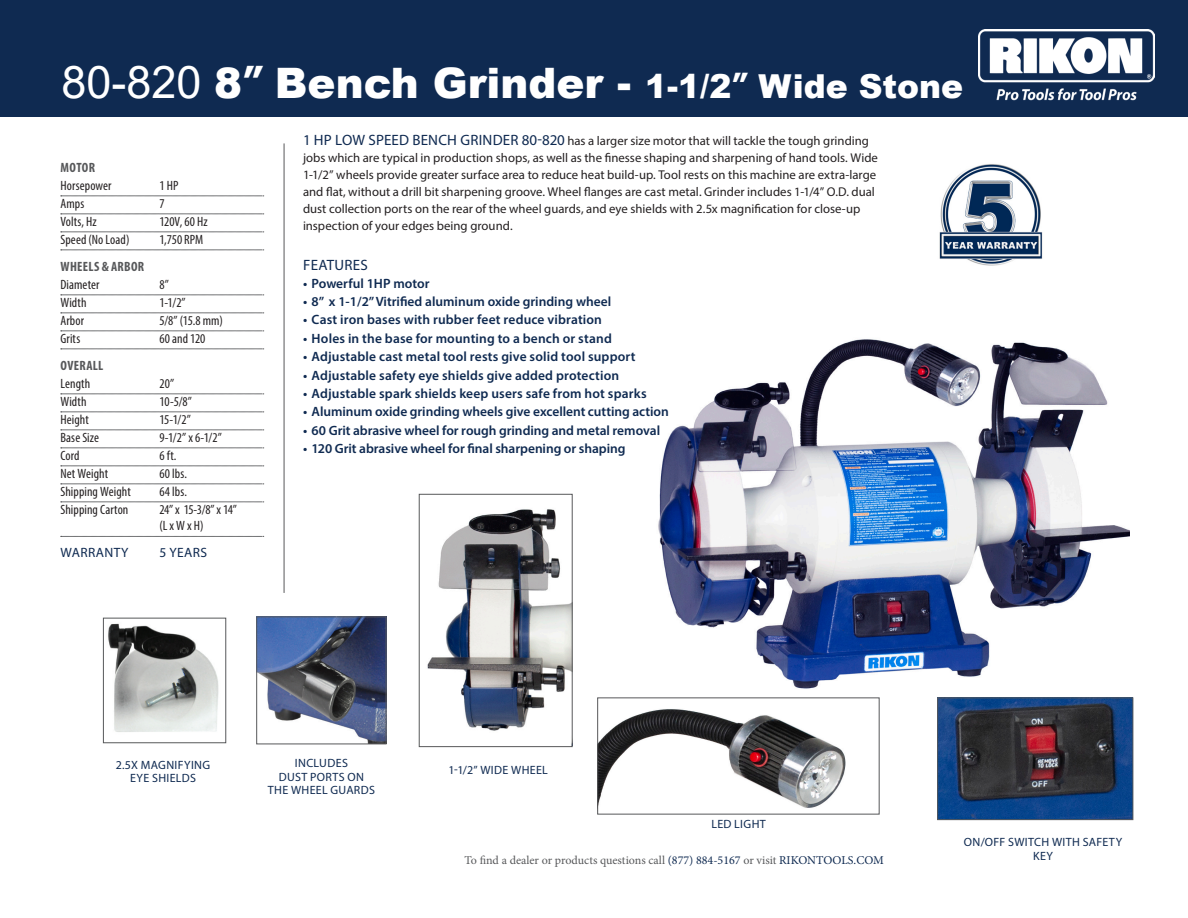
<style>
.page{position:relative;width:1188px;height:918px;background:#fff}
.page>*{position:absolute;margin:0;border:0;box-sizing:border-box;transform-origin:0 0}
.t1{font:900 42px "Arial";color:#fff}
.HDR_-_Bld_Blue{font:15px "Myriad Pro";letter-spacing:.02em;color:#0f2a51}
.t2{font:600 13.5px "Myriad Pro";letter-spacing:.005em;color:#0f2a51}
.CHART_TXT_-_Black{font:condensed 13.5px "Myriad Pro";letter-spacing:.005em;color:#231f20}
.CHART_TXT_-_Black-2{font:13.5px "Myriad Pro";letter-spacing:.03em;color:#0f2a51}
.CHART_HD_-_Grey{font:700 condensed 13.5px "Myriad Pro";letter-spacing:.025em;color:#57585a}
.CHART_TXT_-_Black-3{font:700 condensed 13.5px "Myriad Pro";letter-spacing:.025em;color:#57585a}
.TXT_-_REG_K{font:12.75px/16.8px "Myriad Pro";color:#231f20}
.Captions_-_Blue{font:12px/13.5px "Myriad Pro";letter-spacing:.03em;color:#0f2a51;text-align:center}
.t3{font:12px "Minion Pro";color:#57585a}
.s1{font-weight:400;font-size:45px}
.s2{font-family:"Tahoma";font-weight:700}
.s3{font-size:33px}
.s4{font-family:"Tahoma";font-weight:700;font-size:33px}
.s5{font-size:15px;color:#0f2a51}
.s6{color:#0f2a51}
</style>
<div class="page">
<img style="left:658px;top:339px;width:471px;height:350px">
<div style="left:0;top:0;width:1188px;height:116px;background:#0f2a51"></div>
<img style="left:978px;top:29px;width:177px;height:72px">
<hr style="left:284px;top:143px;width:1px;height:450px;background:#57585a">
<img style="left:427px;top:509px;width:143px;height:222px">
<div style="left:419px;top:494px;width:153px;height:253px;border:1px solid #57585a"></div>
<img style="left:939px;top:164px;width:104px;height:102px">
<img style="left:599px;top:709px;width:247px;height:99px">
<img style="left:939px;top:700px;width:192px;height:118px">
<div style="left:937px;top:698px;width:196px;height:122px;border:1px solid #57585a"></div>
<svg style="left:61px;top:196px;width:203px;height:1px"></svg>
<svg style="left:61px;top:214px;width:203px;height:1px"></svg>
<svg style="left:61px;top:232px;width:203px;height:1px"></svg>
<svg style="left:61px;top:250px;width:203px;height:1px"></svg>
<svg style="left:61px;top:295px;width:203px;height:1px"></svg>
<svg style="left:61px;top:313px;width:203px;height:1px"></svg>
<svg style="left:61px;top:331px;width:203px;height:1px"></svg>
<svg style="left:61px;top:349px;width:203px;height:1px"></svg>
<svg style="left:61px;top:394px;width:203px;height:1px"></svg>
<svg style="left:61px;top:412px;width:203px;height:1px"></svg>
<svg style="left:61px;top:430px;width:203px;height:1px"></svg>
<svg style="left:61px;top:448px;width:203px;height:1px"></svg>
<svg style="left:61px;top:466px;width:203px;height:1px"></svg>
<svg style="left:61px;top:484px;width:203px;height:1px"></svg>
<svg style="left:61px;top:502px;width:203px;height:1px"></svg>
<svg style="left:61px;top:536px;width:203px;height:1px"></svg>
<img style="left:108px;top:623px;width:111px;height:109px">
<div style="left:103px;top:618px;width:123px;height:125px;border:1px solid #57585a"></div>
<img style="left:258px;top:619px;width:126px;height:123px">
<div style="left:256px;top:617px;width:130px;height:127px;border:1px solid #57585a"></div>
<p class="t1" style="left:62px;top:53px;width:903px"><span class="s1">80-820</span> 8<span class="s2">”</span> Bench Grinder - <span class="s3">1-1/2</span><span class="s4">”</span> <span class="s3">Wide Stone</span></p>
<p class="TXT_-_REG_K" style="left:303px;top:132px;width:577px"><span class="s5">1 HP LOW SPEED BENCH GRINDER 80-820</span> has a larger size motor that will tackle the tough grinding jobs which are typical in production shops, as well as the finesse shaping and sharpening of hand tools. Wide 1-1/2” wheels provide greater surface area to reduce heat build-up. Tool rests on this machine are extra-large and flat, without a drill bit sharpening groove. Wheel flanges are cast metal. Grinder includes 1-1/4” O.D. dual dust collection ports on the rear of the wheel guards, and eye shields with 2.5x magnification for close-up inspection of your edges being ground.</p>
<p class="HDR_-_Bld_Blue" style="left:303px;top:256px;width:66px">FEATURES</p>
<p class="t2" style="left:303px;top:275px;width:128px">• Powerful 1HP motor</p>
<p class="t2" style="left:303px;top:293px;width:310px">• 8” x 1-1/2” Vitrified aluminum oxide grinding wheel</p>
<p class="t2" style="left:303px;top:311px;width:301px">• Cast iron bases with rubber feet reduce vibration</p>
<p class="t2" style="left:303px;top:330px;width:310px">• Holes in the base for mounting to a bench or stand</p>
<p class="t2" style="left:303px;top:348px;width:334px">• Adjustable cast metal tool rests give solid tool support</p>
<p class="t2" style="left:303px;top:366px;width:318px">• Adjustable safety eye shields give added protection</p>
<p class="t2" style="left:303px;top:385px;width:345px">• Adjustable spark shields keep users safe from hot sparks</p>
<p class="t2" style="left:303px;top:403px;width:367px">• Aluminum oxide grinding wheels give excellent cutting action</p>
<p class="t2" style="left:303px;top:422px;width:359px">• 60 Grit abrasive wheel for rough grinding and metal removal</p>
<p class="t2" style="left:303px;top:440px;width:324px">• 120 Grit abrasive wheel for final sharpening or shaping</p>
<p class="CHART_HD_-_Grey" style="left:61px;top:159px;width:36px">MOTOR</p>
<p class="CHART_TXT_-_Black" style="left:60px;top:177px;width:53px">Horsepower</p>
<p class="CHART_TXT_-_Black" style="left:159px;top:177px;width:21px">1 HP</p>
<p class="CHART_TXT_-_Black" style="left:60px;top:195px;width:25px">Amps</p>
<p class="CHART_TXT_-_Black" style="left:159px;top:195px;width:7px">7</p>
<p class="CHART_TXT_-_Black" style="left:60px;top:213px;width:38px">Volts, Hz</p>
<p class="CHART_TXT_-_Black" style="left:159px;top:213px;width:50px">120V, 60 Hz</p>
<p class="CHART_TXT_-_Black" style="left:60px;top:231px;width:71px">Speed (No Load)</p>
<p class="CHART_TXT_-_Black" style="left:159px;top:231px;width:45px">1,750 RPM</p>
<p class="CHART_TXT_-_Black-3" style="left:61px;top:258px;width:85px">WHEELS &amp; ARBOR</p>
<p class="CHART_TXT_-_Black" style="left:60px;top:276px;width:41px">Diameter</p>
<p class="CHART_TXT_-_Black" style="left:159px;top:276px;width:11px">8”</p>
<p class="CHART_TXT_-_Black" style="left:60px;top:294px;width:28px">Width</p>
<p class="CHART_TXT_-_Black" style="left:159px;top:294px;width:28px">1-1/2”</p>
<p class="CHART_TXT_-_Black" style="left:60px;top:312px;width:25px">Arbor</p>
<p class="CHART_TXT_-_Black" style="left:159px;top:312px;width:65px">5/8” (15.8 mm)</p>
<p class="CHART_TXT_-_Black" style="left:60px;top:330px;width:21px">Grits</p>
<p class="CHART_TXT_-_Black" style="left:159px;top:330px;width:47px">60 and 120</p>
<p class="CHART_HD_-_Grey" style="left:61px;top:357px;width:44px">OVERALL</p>
<p class="CHART_TXT_-_Black" style="left:60px;top:375px;width:31px">Length</p>
<p class="CHART_TXT_-_Black" style="left:159px;top:375px;width:16px">20”</p>
<p class="CHART_TXT_-_Black" style="left:60px;top:393px;width:28px">Width</p>
<p class="CHART_TXT_-_Black" style="left:159px;top:393px;width:34px">10-5/8”</p>
<p class="CHART_TXT_-_Black" style="left:60px;top:411px;width:30px">Height</p>
<p class="CHART_TXT_-_Black" style="left:159px;top:411px;width:33px">15-1/2”</p>
<p class="CHART_TXT_-_Black" style="left:60px;top:429px;width:40px">Base Size</p>
<p class="CHART_TXT_-_Black" style="left:159px;top:429px;width:64px">9-1/2” x 6-1/2”</p>
<p class="CHART_TXT_-_Black" style="left:60px;top:447px;width:21px">Cord</p>
<p class="CHART_TXT_-_Black" style="left:159px;top:447px;width:19px">6 ft.</p>
<p class="CHART_TXT_-_Black" style="left:60px;top:465px;width:49px">Net Weight</p>
<p class="CHART_TXT_-_Black" style="left:159px;top:465px;width:29px">60 lbs.</p>
<p class="CHART_TXT_-_Black" style="left:60px;top:483px;width:72px">Shipping Weight</p>
<p class="CHART_TXT_-_Black" style="left:159px;top:483px;width:29px">64 lbs.</p>
<p class="CHART_TXT_-_Black" style="left:60px;top:501px;width:69px">Shipping Carton</p>
<p class="CHART_TXT_-_Black" style="left:159px;top:501px;width:79px">24” x 15-3/8” x 14”</p>
<p class="CHART_TXT_-_Black" style="left:159px;top:518px;width:46px">(L x W x H)</p>
<p class="CHART_TXT_-_Black-2" style="left:61px;top:545px;width:69px">WARRANTY</p>
<p class="CHART_TXT_-_Black-2" style="left:159px;top:545px;width:49px">5 YEARS</p>
<p class="Captions_-_Blue" style="left:116px;top:758px;width:96px">2.5X MAGNIFYING<br>EYE SHIELDS</p>
<p class="Captions_-_Blue" style="left:268px;top:756px;width:109px">INCLUDES<br>DUST PORTS ON<br>THE WHEEL GUARDS</p>
<p class="Captions_-_Blue" style="left:448px;top:763px;width:101px">1-1/2” WIDE WHEEL</p>
<p class="Captions_-_Blue" style="left:711px;top:817px;width:56px">LED LIGHT</p>
<p class="t3" style="left:465px;top:852px;width:421px">To find a dealer or products questions call <span class="s6">(877) 884-5167</span> or visit <span class="s6">RIKONTOOLS.COM</span></p>
<p class="Captions_-_Blue" style="left:964px;top:835px;width:160px">ON/OFF SWITCH WITH SAFETY<br>KEY</p>
</div>
